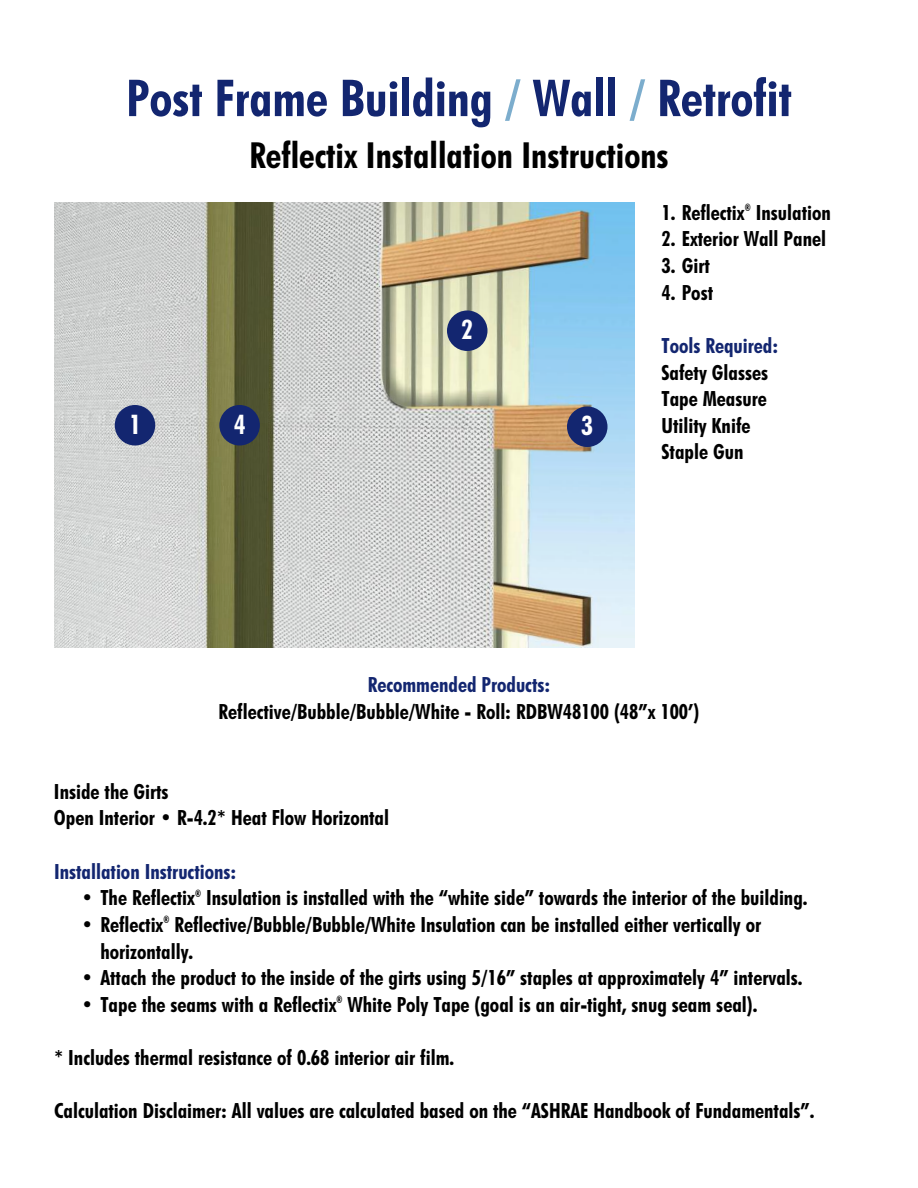
<style>
.page{position:relative;width:918px;height:1188px;background:#fff}
.page>*{position:absolute;margin:0;border:0;box-sizing:border-box;transform-origin:0 0}
.t1{font:700 51px "Futuri Condensed SW";color:#132670}
.t2{font:700 36px "Futuri Condensed SW";color:#000}
.t3{font:700 27px "Futuri Condensed SW";color:#fff}
.t4{font:700 21px/26.7px "Futuri Condensed SW";color:#000}
.t5{font:700 21px "Futuri Condensed SW";color:#132670}
.s1{color:#7cadcd}
</style>
<div class="page">
<img style="left:54px;top:202px;width:580px;height:446px">
<div style="left:447px;top:310px;width:41px;height:41px;background:#132670;border-radius:50%"></div>
<div style="left:115px;top:405px;width:40px;height:41px;background:#132670;border-radius:50%"></div>
<div style="left:567px;top:406px;width:41px;height:41px;background:#132670;border-radius:50%"></div>
<div style="left:219px;top:405px;width:41px;height:41px;background:#132670;border-radius:50%"></div>
<h1 class="t1" style="left:126px;top:69px;width:667px">Post Frame Building <span class="s1">/</span> Wall <span class="s1">/</span> Retrofit</h1>
<h2 class="t2" style="left:249px;top:135px;width:421px">Reflectix Installation Instructions</h2>
<p class="t3" style="left:461px;top:314px;width:13px">2</p>
<p class="t3" style="left:129px;top:409px;width:13px">1</p>
<p class="t3" style="left:234px;top:409px;width:13px">4</p>
<p class="t3" style="left:581px;top:410px;width:13px">3</p>
<p class="t4" style="left:662px;top:199px;width:171px">1. Reflectix<sup>®</sup> Insulation</p>
<p class="t4" style="left:661px;top:226px;width:166px">2. Exterior Wall Panel</p>
<p class="t4" style="left:661px;top:252px;width:50px">3. Girt</p>
<p class="t4" style="left:661px;top:279px;width:53px">4. Post</p>
<p class="t5" style="left:662px;top:333px;width:118px">Tools Required:</p>
<p class="t4" style="left:661px;top:359px;width:108px">Safety Glasses<br>Tape Measure<br>Utility Knife<br>Staple Gun</p>
<p class="t5" style="left:368px;top:673px;width:184px">Recommended Products:</p>
<p class="t4" style="left:219px;top:698px;width:482px">Reflective/Bubble/Bubble/White - Roll: RDBW48100 (48”x 100’)</p>
<p class="t4" style="left:54px;top:778px;width:337px">Inside the Girts<br>Open Interior • R-4.2* Heat Flow Horizontal</p>
<p class="t5" style="left:54px;top:859px;width:184px">Installation Instructions:</p>
<p class="t4" style="left:81px;top:885px;width:728px">• The Reflectix<sup>®</sup> Insulation is installed with the “white side” towards the interior of the building.</p>
<p class="t4" style="left:100px;top:911px;width:662px;text-indent:-19px">• Reflectix<sup>®</sup> Reflective/Bubble/Bubble/White Insulation can be installed either vertically or horizontally.</p>
<p class="t4" style="left:81px;top:965px;width:723px">• Attach the product to the inside of the girts using 5/16” staples at approximately 4” intervals.</p>
<p class="t4" style="left:81px;top:991px;width:678px">• Tape the seams with a Reflectix<sup>®</sup> White Poly Tape (goal is an air-tight, snug seam seal).</p>
<p class="t4" style="left:54px;top:1045px;width:402px">* Includes thermal resistance of 0.68 interior air film.</p>
<p class="t4" style="left:54px;top:1098px;width:762px">Calculation Disclaimer: All values are calculated based on the “ASHRAE Handbook of Fundamentals”.</p>
</div>
